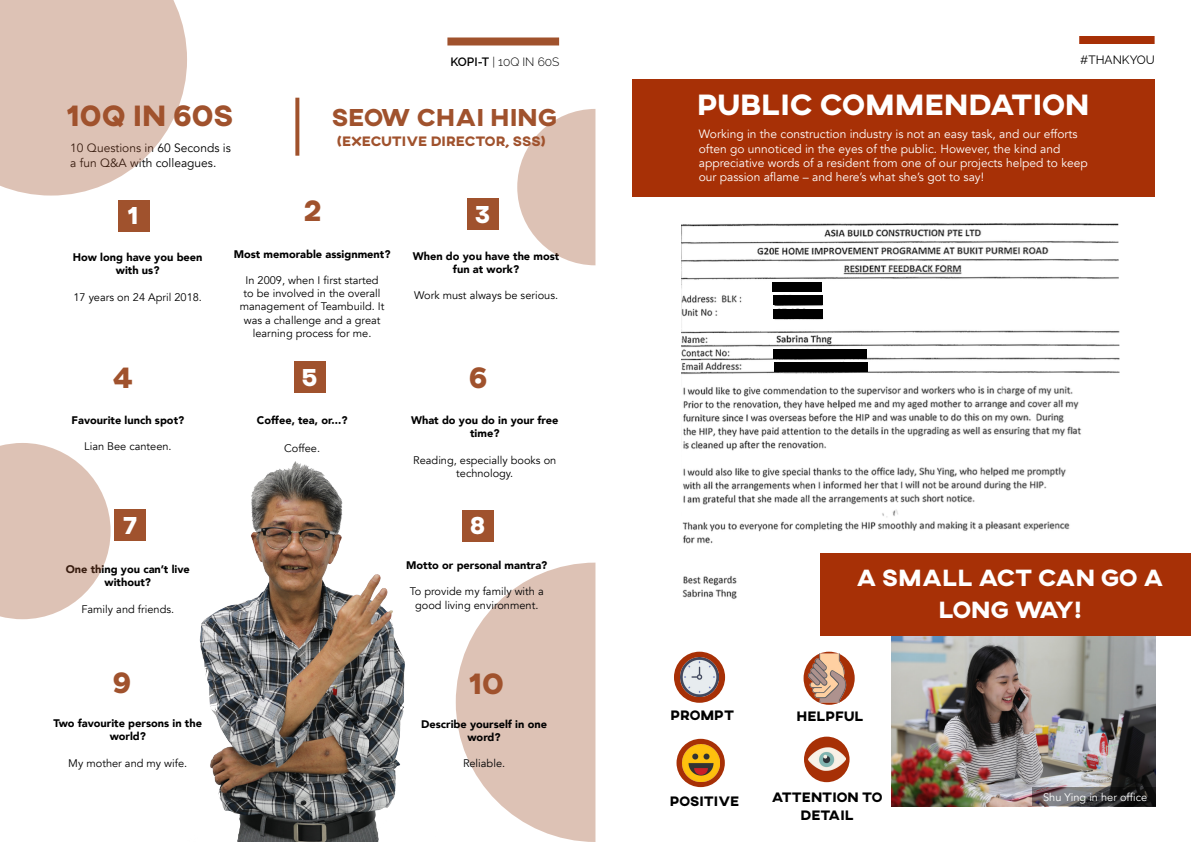
<style>
.page{position:relative;width:1191px;height:842px;background:#fff}
.page>*{position:absolute;margin:0;border:0;box-sizing:border-box;transform-origin:0 0}
.t1{font:800 30px "AXIS";color:#fff}
.t2{font:800 30px "AXIS";color:#a0522d}
.t3{font:800 25px "AXIS";color:#a0522d}
.t4{font:800 25px "AXIS";color:#fff}
.t5{font:800 24px/32px "AXIS";color:#fff;text-align:center}
.t6{font:800 14px/18px "AXIS";color:#000;text-align:center}
.t7{font:800 14px "AXIS";color:#a0522d}
.t8{font:12px/14.4px "Avenir";color:#fff}
.t9{font:12px/15px "Avenir";color:#000}
.t10{font:300 12px "Raleway";color:#000}
.t11{font:12px "Raleway";color:#000}
.t12{font:11px/13.2px "Avenir";color:#000;text-align:center}
.t13{font:900 11px/13.2px "Avenir";color:#000;text-align:center}
.t14{font:11px "Avenir";color:#fff}
.s1{font-weight:600}
</style>
<div class="page">
<svg style="left:456px;top:563px;width:139px;height:279px"></svg>
<div style="left:119px;top:200px;width:31px;height:31px;background:#a0522d"></div>
<div style="left:467px;top:199px;width:31px;height:31px;background:#a0522d"></div>
<div style="left:294px;top:362px;width:31px;height:31px;background:#a0522d"></div>
<div style="left:115px;top:510px;width:31px;height:31px;background:#a0522d"></div>
<div style="left:462px;top:510px;width:31px;height:31px;background:#a0522d"></div>
<div style="left:447px;top:37px;width:112px;height:8px;background:#a0522d"></div>
<svg style="left:295px;top:98px;width:4px;height:58px"></svg>
<svg style="left:0;top:0;width:187px;height:196px;background:#e1c9be"></svg>
<svg style="left:517px;top:109px;width:78px;height:156px"></svg>
<svg style="left:0;top:443px;width:111px;height:176px"></svg>
<img style="left:199px;top:462px;width:206px;height:380px">
<img style="left:682px;top:223px;width:437px;height:376px">
<svg style="left:676px;top:739px;width:49px;height:48px"></svg>
<svg style="left:803px;top:652px;width:51px;height:53px"></svg>
<div style="left:804px;top:737px;width:45px;height:45px;background:#a73006;border-radius:50%"></div>
<div style="left:674px;top:652px;width:51px;height:51px;background:#a73006;border-radius:50%"></div>
<div style="left:1079px;top:36px;width:75px;height:8px;background:#a73006"></div>
<div style="left:632px;top:79px;width:522px;height:118px;background:#a73006"></div>
<img style="left:891px;top:636px;width:264px;height:170px">
<img style="left:680px;top:657px;width:39px;height:39px">
<img style="left:682px;top:745px;width:37px;height:36px">
<div style="left:773px;top:282px;width:49px;height:9px;background:#000"></div>
<div style="left:773px;top:295px;width:49px;height:10px;background:#000"></div>
<div style="left:773px;top:309px;width:49px;height:9px;background:#000"></div>
<div style="left:774px;top:362px;width:93px;height:9px;background:#000"></div>
<div style="left:773px;top:349px;width:94px;height:10px;background:#000"></div>
<img style="left:808px;top:740px;width:37px;height:38px">
<img style="left:803px;top:654px;width:47px;height:49px">
<div style="left:820px;top:554px;width:371px;height:82px;background:#a73006"></div>
<svg style="left:1032px;top:788px;width:123px;height:18px;background:#474446"></svg>
<p class="t10" style="left:450px;top:55px;width:110px"><span class="s1">KOPI-T</span> | 10Q IN 60S</p>
<h1 class="t2" style="left:66px;top:96px;width:169px">10Q IN 60S</h1>
<h2 class="t3" style="left:332px;top:101px;width:227px">SEOW CHAI HING</h2>
<p class="t7" style="left:337px;top:132px;width:211px">(EXECUTIVE DIRECTOR, SSS)</p>
<p class="t9" style="left:70px;top:140px;width:162px">10 Questions in 60 Seconds is a fun Q&amp;A with colleagues.</p>
<h2 class="t4" style="left:127px;top:199px;width:13px">1</h2>
<h2 class="t4" style="left:474px;top:197px;width:17px">3</h2>
<h1 class="t2" style="left:303px;top:190px;width:20px">2</h1>
<p class="t13" style="left:73px;top:250px;width:131px">How long have you been with us?</p>
<p class="t12" style="left:73px;top:290px;width:130px">17 years on 24 April 2018.</p>
<h1 class="t2" style="left:112px;top:358px;width:22px">4</h1>
<p class="t13" style="left:72px;top:413px;width:114px">Favourite lunch spot?</p>
<p class="t12" style="left:84px;top:440px;width:89px">Lian Bee canteen.</p>
<p class="t13" style="left:234px;top:247px;width:158px">Most memorable assignment?</p>
<p class="t12" style="left:240px;top:274px;width:146px">In 2009, when I first started to be involved in the overall management of Teambuild. It was a challenge and a great learning process for me.</p>
<h2 class="t4" style="left:301px;top:361px;width:17px">5</h2>
<p class="t13" style="left:257px;top:413px;width:92px">Coffee, tea, or...?</p>
<p class="t12" style="left:284px;top:441px;width:37px">Coffee.</p>
<p class="t13" style="left:413px;top:249px;width:148px">When do you have the most fun at work?</p>
<p class="t12" style="left:414px;top:289px;width:146px">Work must always be serious.</p>
<h1 class="t2" style="left:469px;top:358px;width:20px">6</h1>
<p class="t13" style="left:411px;top:413px;width:149px">What do you do in your free time?</p>
<p class="t12" style="left:413px;top:453px;width:145px">Reading, especially books on technology.</p>
<h2 class="t4" style="left:123px;top:509px;width:16px">7</h2>
<h2 class="t4" style="left:470px;top:509px;width:17px">8</h2>
<p class="t13" style="left:66px;top:562px;width:126px">One thing you can’t live without?</p>
<p class="t12" style="left:81px;top:602px;width:94px">Family and friends.</p>
<p class="t13" style="left:406px;top:558px;width:143px">Motto or personal mantra?</p>
<p class="t12" style="left:410px;top:585px;width:136px">To provide my family with a good living environment.</p>
<h1 class="t2" style="left:112px;top:663px;width:21px">9</h1>
<h1 class="t2" style="left:468px;top:663px;width:37px">10</h1>
<p class="t13" style="left:54px;top:716px;width:150px">Two favourite persons in the world?</p>
<p class="t12" style="left:68px;top:756px;width:120px">My mother and my wife.</p>
<p class="t13" style="left:421px;top:717px;width:127px">Describe yourself in one word?</p>
<p class="t12" style="left:463px;top:757px;width:44px">Reliable.</p>
<p class="t11" style="left:1080px;top:53px;width:76px">#THANKYOU</p>
<h1 class="t1" style="left:697px;top:85px;width:394px">PUBLIC COMMENDATION</h1>
<p class="t8" style="left:699px;top:127px;width:390px">Working in the construction industry is not an easy task, and our efforts often go unnoticed in the eyes of the public. However, the kind and appreciative words of a resident from one of our projects helped to keep our passion aflame – and here’s what she’s got to say!</p>
<h3 class="t5" style="left:856px;top:563px;width:308px">A SMALL ACT CAN GO A<br>LONG WAY!</h3>
<p class="t6" style="left:670px;top:707px;width:65px">PROMPT</p>
<p class="t6" style="left:796px;top:707px;width:69px">HELPFUL</p>
<p class="t6" style="left:669px;top:793px;width:71px">POSITIVE</p>
<p class="t6" style="left:771px;top:789px;width:112px">ATTENTION TO<br>DETAIL</p>
<p class="t14" style="left:1043px;top:790px;width:106px">Shu Ying in her office</p>
</div>
